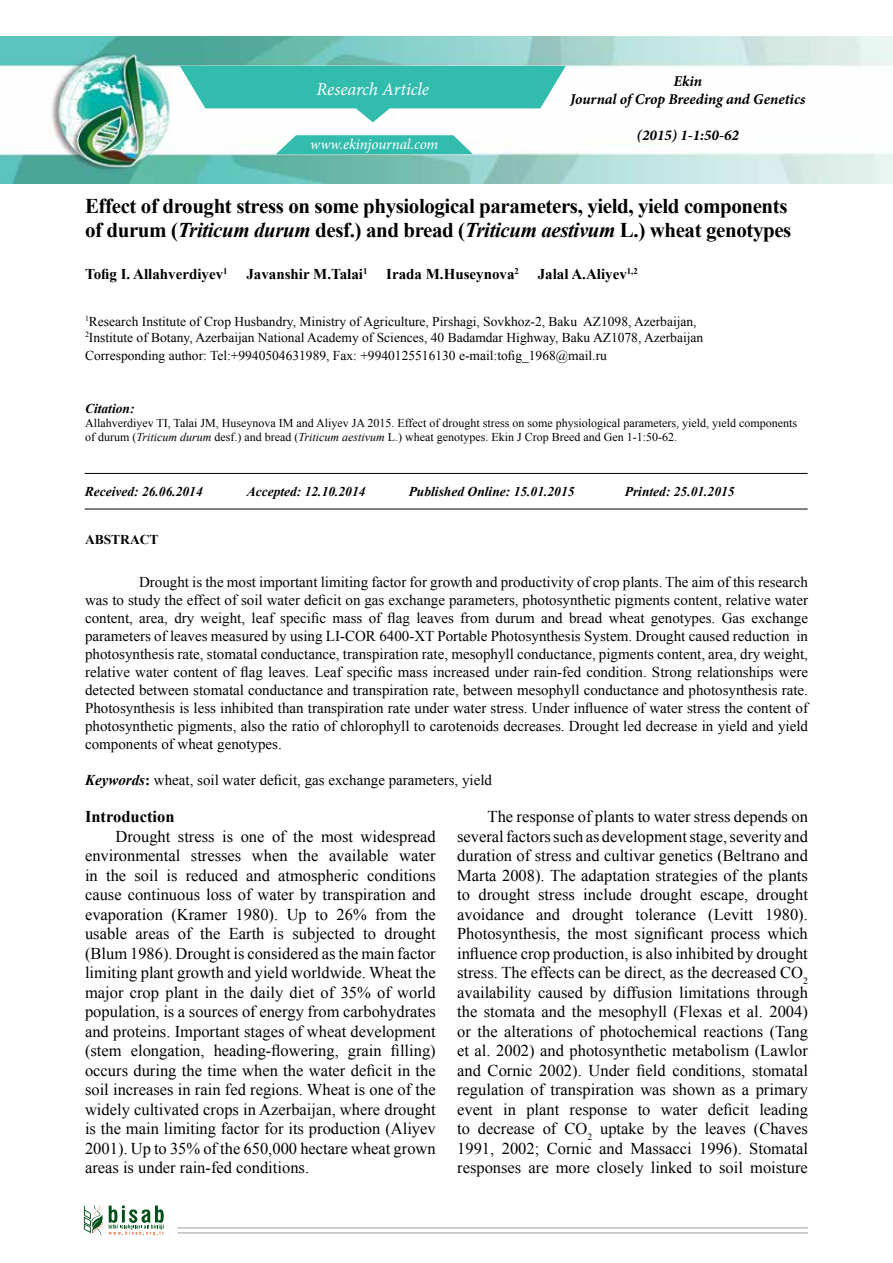
<style>
.page{position:relative;width:893px;height:1263px;background:#fff}
.page>*{position:absolute;margin:0;border:0;box-sizing:border-box;transform-origin:0 0}
.t1{font:700 21px/24px "Times New Roman";letter-spacing:-.02em;color:#000}
.t2{font:italic 18px "Minion Pro";letter-spacing:-.01em;color:#fff}
.t3{font:16.5px/19.5px "Times New Roman";color:#000;text-align:justify}
.t4{font:700 16.5px "Times New Roman";color:#000}
.t5{font:15px/18px "Times New Roman";color:#000;text-align:justify}
.t6{font:700 15px "Times New Roman";color:#000}
.t7{font:italic 700 15px/18px "Minion Pro";letter-spacing:-.005em;color:#000;text-align:center}
.t8{font:italic 15px "Minion Pro";letter-spacing:-.01em;color:#fff}
.t9{font:13.5px/16.2px "Times New Roman";color:#000}
.t10{font:italic 700 13.5px "Times New Roman";color:#000}
.t11{font:700 13.5px "Times New Roman";color:#000}
.t12{font:12px/14.4px "Times New Roman";color:#000}
.s1{font-style:italic}
.s2{font-weight:700;font-style:italic}
.s3{font-weight:700}
</style>
<div class="page">
<hr style="left:177px;top:1227px;width:631px;height:1px;background:#9d9fa2">
<hr style="left:177px;top:1232px;width:631px;height:1px;background:#9d9fa2">
<svg style="left:84px;top:1205px;width:80px;height:30px"></svg>
<img style="left:0;top:37px;width:893px;height:146px">
<svg style="left:85px;top:57px;width:722px;height:65px"></svg>
<svg style="left:276px;top:135px;width:197px;height:19px;background:#48c3b6"></svg>
<hr style="left:85px;top:473px;width:723px;height:1px;background:#000">
<hr style="left:85px;top:509px;width:723px;height:1px;background:#000">
<p class="t2" style="left:317px;top:77px;width:114px">Research Article</p>
<p class="t8" style="left:310px;top:134px;width:130px">www.ekinjournal.com</p>
<p class="t7" style="left:570px;top:72px;width:237px">Ekin<br>Journal of Crop Breeding and Genetics</p>
<p class="t7" style="left:637px;top:126px;width:104px">(2015) 1-1:50-62</p>
<p class="t1" style="left:85px;top:194px;width:708px">Effect of drought stress on some physiological parameters, yield, yield components of durum (<span class="s1">Triticum durum</span> desf.) and bread (<span class="s1">Triticum aestivum</span> L.) wheat genotypes</p>
<p class="t6" style="left:85px;top:264px;width:144px">Tofig I. Allahverdiyev<sup>1</sup></p>
<p class="t6" style="left:246px;top:264px;width:274px">Javanshir M.Talai<sup>1</sup> Irada M.Huseynova<sup>2</sup></p>
<p class="t6" style="left:538px;top:264px;width:102px">Jalal A.Aliyev<sup>1,2</sup></p>
<p class="t9" style="left:85px;top:313px;width:620px"><sup>1</sup>Research Institute of Crop Husbandry, Ministry of Agriculture, Pirshagi, Sovkhoz-2, Baku AZ1098, Azerbaijan,<br><sup>2</sup>Institute of Botany, Azerbaijan National Academy of Sciences, 40 Badamdar Highway, Baku AZ1078, Azerbaijan</p>
<p class="t9" style="left:85px;top:347px;width:523px">Corresponding author: Tel:+9940504631989, Fax: +9940125516130 e-mail:tofig_1968@mail.ru</p>
<p class="t10" style="left:85px;top:399px;width:51px">Citation:</p>
<p class="t12" style="left:85px;top:415px;width:714px">Allahverdiyev TI, Talai JM, Huseynova IM and Aliyev JA 2015. Effect of drought stress on some physiological parameters, yield, yıeld components of durum (<span class="s1">Triticum durum</span> desf.) and bread (<span class="s1">Triticum aestivum</span> L.) wheat genotypes. Ekin J Crop Breed and Gen 1-1:50-62.</p>
<p class="t10" style="left:85px;top:482px;width:120px">Received: 26.06.2014</p>
<p class="t10" style="left:247px;top:482px;width:120px">Accepted: 12.10.2014</p>
<p class="t10" style="left:409px;top:482px;width:167px">Published Online: 15.01.2015</p>
<p class="t10" style="left:625px;top:482px;width:111px">Printed: 25.01.2015</p>
<p class="t11" style="left:85px;top:530px;width:75px">ABSTRACT</p>
<p class="t5" style="left:85px;top:572px;width:724px;text-indent:54px">Drought is the most important limiting factor for growth and productivity of crop plants. The aim of this research was to study the effect of soil water deficit on gas exchange parameters, photosynthetic pigments content, relative water content, area, dry weight, leaf specific mass of flag leaves from durum and bread wheat genotypes. Gas exchange parameters of leaves measured by using LI-COR 6400-XT Portable Photosynthesis System. Drought caused reduction in photosynthesis rate, stomatal conductance, transpiration rate, mesophyll conductance, pigments content, area, dry weight, relative water content of flag leaves. Leaf specific mass increased under rain-fed condition. Strong relationships were detected between stomatal conductance and transpiration rate, between mesophyll conductance and photosynthesis rate.<br>Photosynthesis is less inhibited than transpiration rate under water stress. Under influence of water stress the content of photosynthetic pigments, also the ratio of chlorophyll to carotenoids decreases. Drought led decrease in yield and yield components of wheat genotypes.</p>
<p class="t5" style="left:85px;top:770px;width:408px"><span class="s2">Keywords</span><span class="s3">:</span> wheat, soil water deficit, gas exchange parameters, yield</p>
<p class="t3" style="left:457px;top:807px;width:352px;text-indent:30px">The response of plants to water stress depends on several factors such as development stage, severity and duration of stress and cultivar genetics (Beltrano and Marta 2008). The adaptation strategies of the plants to drought stress include drought escape, drought avoidance and drought tolerance (Levitt 1980).<br>Photosynthesis, the most significant process which influence crop production, is also inhibited by drought stress. The effects can be direct, as the decreased CO<sub>2 </sub>availability caused by diffusion limitations through the stomata and the mesophyll (Flexas et al. 2004) or the alterations of photochemical reactions (Tang et al. 2002) and photosynthetic metabolism (Lawlor and Cornic 2002). Under field conditions, stomatal regulation of transpiration was shown as a primary event in plant response to water deficit leading to decrease of CO<sub>2</sub> uptake by the leaves (Chaves 1991, 2002; Cornic and Massacci 1996). Stomatal responses are more closely linked to soil moisture</p>
<p class="t4" style="left:85px;top:805px;width:91px">Introduction</p>
<p class="t3" style="left:85px;top:826px;width:352px;text-indent:30px">Drought stress is one of the most widespread environmental stresses when the available water in the soil is reduced and atmospheric conditions cause continuous loss of water by transpiration and evaporation (Kramer 1980). Up to 26% from the usable areas of the Earth is subjected to drought (Blum 1986). Drought is considered as the main factor limiting plant growth and yield worldwide. Wheat the major crop plant in the daily diet of 35% of world population, is a sources of energy from carbohydrates and proteins. Important stages of wheat development (stem elongation, heading-flowering, grain filling) occurs during the time when the water deficit in the soil increases in rain fed regions. Wheat is one of the widely cultivated crops in Azerbaijan, where drought is the main limiting factor for its production (Aliyev 2001). Up to 35% of the 650,000 hectare wheat grown areas is under rain-fed conditions.</p>
</div>
